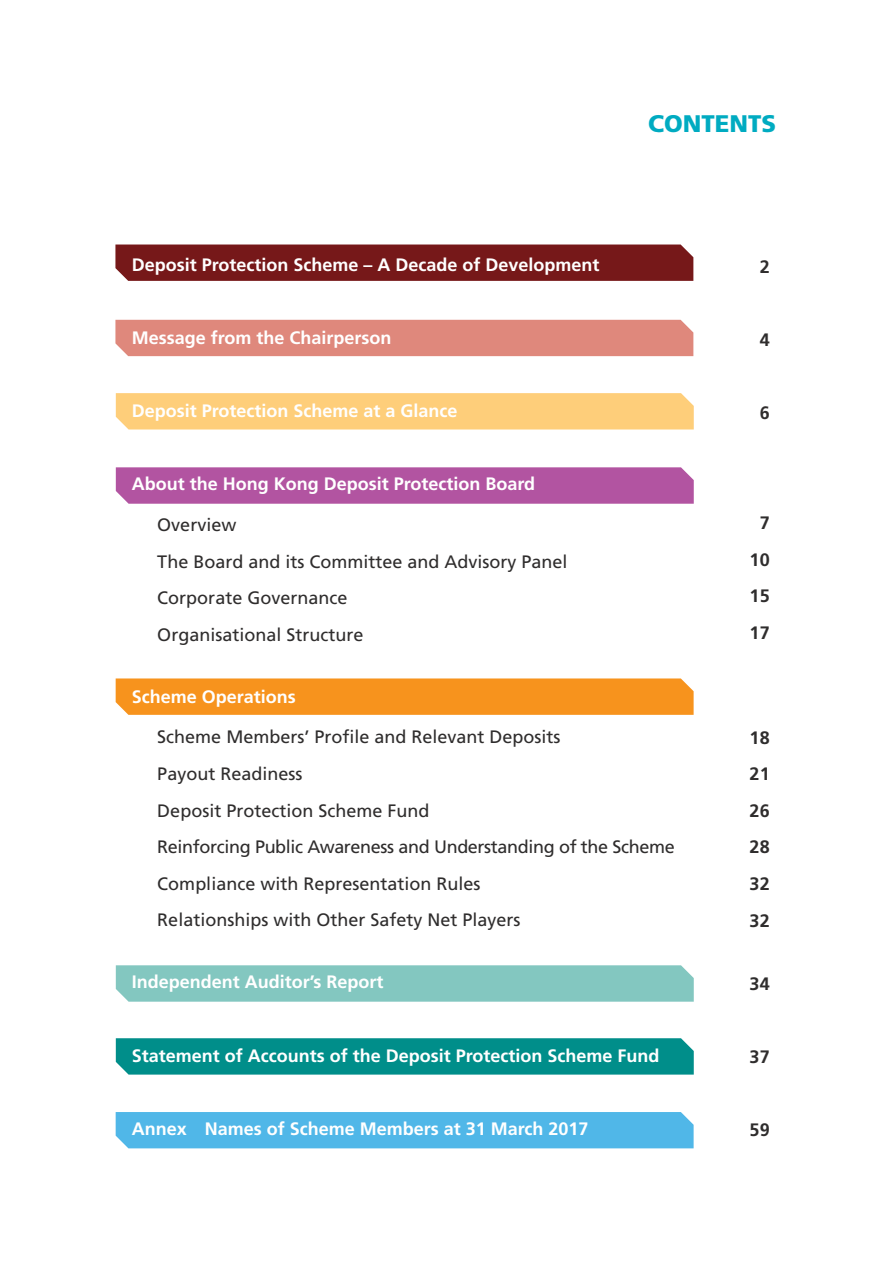
<style>
.page{position:relative;width:893px;height:1263px;background:#fff}
.page>*{position:absolute;margin:0;border:0;box-sizing:border-box;transform-origin:0 0}
.Heading{font:900 24px "Frutiger LT Std";color:#00abc1}
.Body{font:700 18px "Frutiger LT Std";color:#fff}
.Body-2{font:18px "Frutiger LT Std";color:#2f2d2d}
.Body-3{font:18px "Frutiger LT Std";letter-spacing:-.02em;color:#2f2d2d}
.Body-4{font:700 18px/36.6px "Frutiger LT Std";color:#2f2d2d}
</style>
<div class="page">
<div style="left:115px;top:320px;width:578px;height:36px;background:#df887c"></div>
<div style="left:115px;top:244px;width:578px;height:37px;background:#761819"></div>
<div style="left:116px;top:393px;width:578px;height:36px;background:#fece7a"></div>
<div style="left:116px;top:467px;width:578px;height:37px;background:#b254a1"></div>
<div style="left:116px;top:678px;width:578px;height:37px;background:#f7931d"></div>
<div style="left:116px;top:965px;width:578px;height:37px;background:#83c7c0"></div>
<div style="left:116px;top:1038px;width:578px;height:36px;background:#008e8a"></div>
<div style="left:116px;top:1112px;width:578px;height:36px;background:#50b7e8"></div>
<p class="Heading" style="left:648px;top:110px;width:130px">CONTENTS</p>
<p class="Body" style="left:132px;top:254px;width:469px">Deposit Protection Scheme – A Decade of Development</p>
<p class="Body-4" style="left:760px;top:248px;width:12px">2</p>
<p class="Body" style="left:132px;top:327px;width:261px">Message from the Chairperson</p>
<p class="Body-4" style="left:760px;top:322px;width:12px">4</p>
<p class="Body" style="left:132px;top:400px;width:327px">Deposit Protection Scheme at a Glance</p>
<p class="Body-4" style="left:760px;top:395px;width:12px">6</p>
<p class="Body" style="left:132px;top:474px;width:405px">About the Hong Kong Deposit Protection Board</p>
<p class="Body-2" style="left:157px;top:514px;width:81px">Overview</p>
<p class="Body-2" style="left:157px;top:551px;width:412px">The Board and its Committee and Advisory Panel</p>
<p class="Body-2" style="left:157px;top:587px;width:192px">Corporate Governance</p>
<p class="Body-2" style="left:157px;top:624px;width:208px">Organisational Structure</p>
<p class="Body-4" style="left:760px;top:505px;width:12px">7</p>
<p class="Body-4" style="left:750px;top:541px;width:22px">10</p>
<p class="Body-4" style="left:750px;top:578px;width:22px">15</p>
<p class="Body-4" style="left:750px;top:614px;width:22px">17</p>
<p class="Body" style="left:132px;top:686px;width:166px">Scheme Operations</p>
<p class="Body-2" style="left:157px;top:726px;width:405px">Scheme Members’ Profile and Relevant Deposits</p>
<p class="Body-2" style="left:157px;top:763px;width:147px">Payout Readiness</p>
<p class="Body-2" style="left:157px;top:800px;width:274px">Deposit Protection Scheme Fund</p>
<p class="Body-3" style="left:157px;top:836px;width:519px">Reinforcing Public Awareness and Understanding of the Scheme</p>
<p class="Body-2" style="left:157px;top:873px;width:325px">Compliance with Representation Rules</p>
<p class="Body-2" style="left:157px;top:909px;width:365px">Relationships with Other Safety Net Players</p>
<p class="Body-4" style="left:750px;top:719px;width:22px">18</p>
<p class="Body-4" style="left:750px;top:756px;width:22px">21</p>
<p class="Body-4" style="left:750px;top:792px;width:22px">26<br>28</p>
<p class="Body-4" style="left:750px;top:866px;width:22px">32</p>
<p class="Body-4" style="left:750px;top:902px;width:22px">32</p>
<p class="Body" style="left:132px;top:972px;width:253px">Independent Auditor’s Report</p>
<p class="Body-4" style="left:750px;top:966px;width:22px">34</p>
<p class="Body" style="left:132px;top:1045px;width:529px">Statement of Accounts of the Deposit Protection Scheme Fund</p>
<p class="Body-4" style="left:750px;top:1038px;width:22px">37</p>
<p class="Body" style="left:132px;top:1118px;width:458px">Annex Names of Scheme Members at 31 March 2017</p>
<p class="Body-4" style="left:750px;top:1111px;width:22px">59</p>
</div>
